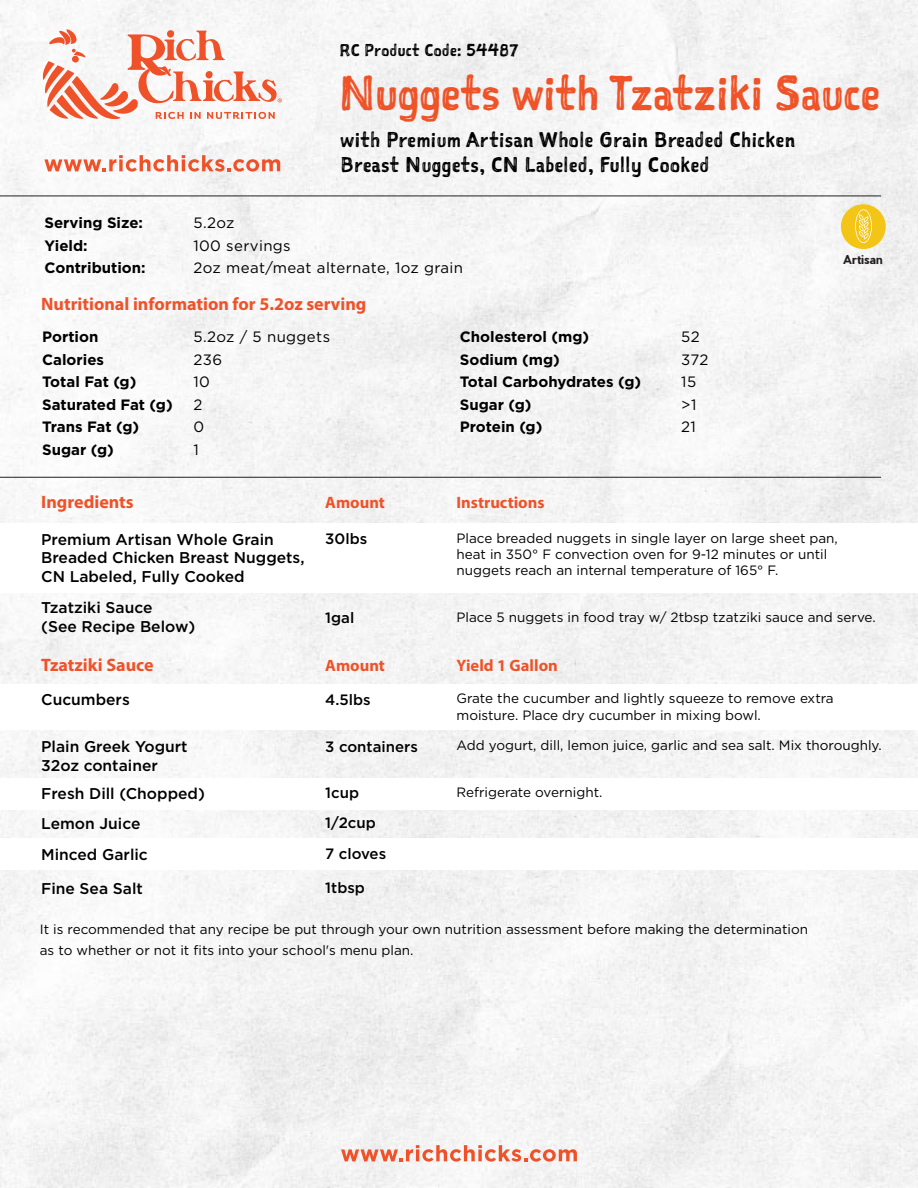
<style>
.page{position:relative;width:918px;height:1188px;background:#fff}
.page>*{position:absolute;margin:0;border:0;box-sizing:border-box;transform-origin:0 0}
.t1{font:46.5px "Sketchnote Square";color:#ef5328}
.t2{font:20.4px/24.5px "Sketchnote Square";letter-spacing:.025em;color:#000}
.t3{font:700 18px "Myriad Pro";color:#ef5229}
.t4{font:700 16.5px "Myriad Pro";color:#ef5229}
.t5{font:16.2px "Sketchnote Square";letter-spacing:.025em;color:#000}
.t6{font:500 15.6px/18.8px "Gotham";color:#000}
.t7{font:700 15px/22.5px "Gotham";color:#000}
.t8{font:15px/22.5px "Gotham";letter-spacing:.025em;color:#000}
.t9{font:500 15px "Gotham";color:#000}
.t10{font:13.5px/16.2px "Gotham";color:#000}
.t11{font:700 12px "Pier Sans";color:#231f20}
</style>
<div class="page">
<div style="left:841px;top:204px;width:45px;height:45px;background:#f3c517;border-radius:50%"></div>
<svg style="left:855px;top:209px;width:17px;height:34px"></svg>
<svg style="left:43px;top:28px;width:239px;height:91px"></svg>
<svg style="left:44px;top:155px;width:236px;height:17px"></svg>
<svg style="left:341px;top:1145px;width:236px;height:17px"></svg>
<hr style="left:0;top:196px;width:881px;height:1px;background:#231f20">
<hr style="left:0;top:477px;width:881px;height:1px;background:#231f20">
<p class="t5" style="left:340px;top:40px;width:180px">RC Product Code: 54487</p>
<h1 class="t1" style="left:339px;top:62px;width:543px">Nuggets with Tzatziki Sauce</h1>
<h2 class="t2" style="left:341px;top:127px;width:456px">with Premium Artisan Whole Grain Breaded Chicken<br>Breast Nuggets, CN Labeled, Fully Cooked</h2>
<p class="t7" style="left:44px;top:212px;width:103px">Serving Size:<br>Yield:<br>Contribution:</p>
<p class="t8" style="left:193px;top:211px;width:271px">5.2oz<br>100 servings<br>2oz meat/meat alternate, 1oz grain</p>
<h3 class="t3" style="left:41px;top:293px;width:327px">Nutritional information for 5.2oz serving</h3>
<p class="t7" style="left:42px;top:326px;width:132px">Portion<br>Calories<br>Total Fat (g)<br>Saturated Fat (g)<br>Trans Fat (g)<br>Sugar (g)</p>
<p class="t8" style="left:193px;top:325px;width:138px">5.2oz / 5 nuggets<br>236<br>10<br>2<br>0<br>1</p>
<p class="t7" style="left:460px;top:326px;width:183px">Cholesterol (mg)<br>Sodium (mg)<br>Total Carbohydrates (g)<br>Sugar (g)<br>Protein (g)</p>
<p class="t8" style="left:681px;top:325px;width:29px">52<br>372<br>15 &gt;1<br>21</p>
<h3 class="t3" style="left:41px;top:490px;width:94px">Ingredients</h3>
<p class="t4" style="left:325px;top:492px;width:61px">Amount</p>
<p class="t4" style="left:457px;top:492px;width:90px">Instructions</p>
<p class="t11" style="left:843px;top:251px;width:41px">Artisan</p>
<p class="t6" style="left:41px;top:529px;width:265px">Premium Artisan Whole Grain<br>Breaded Chicken Breast Nuggets,<br>CN Labeled, Fully Cooked</p>
<p class="t10" style="left:457px;top:530px;width:383px">Place breaded nuggets in single layer on large sheet pan, heat in 350° F convection oven for 9-12 minutes or until nuggets reach an internal temperature of 165° F.</p>
<p class="t10" style="left:457px;top:609px;width:421px">Place 5 nuggets in food tray w/ 2tbsp tzatziki sauce and serve.</p>
<p class="t9" style="left:325px;top:529px;width:43px">30lbs</p>
<p class="t6" style="left:41px;top:598px;width:156px">Tzatziki Sauce<br>(See Recipe Below)</p>
<p class="t9" style="left:325px;top:607px;width:31px">1gal</p>
<h3 class="t3" style="left:41px;top:653px;width:114px">Tzatziki Sauce</h3>
<p class="t4" style="left:325px;top:655px;width:61px">Amount</p>
<p class="t4" style="left:457px;top:655px;width:103px">Yield 1 Gallon</p>
<p class="t6" style="left:41px;top:690px;width:90px">Cucumbers</p>
<p class="t10" style="left:457px;top:690px;width:379px">Grate the cucumber and lightly squeeze to remove extra moisture. Place dry cucumber in mixing bowl.</p>
<p class="t9" style="left:325px;top:690px;width:47px">4.5lbs</p>
<p class="t6" style="left:41px;top:737px;width:148px">Plain Greek Yogurt<br>32oz container</p>
<p class="t9" style="left:325px;top:736px;width:94px">3 containers</p>
<p class="t10" style="left:457px;top:737px;width:427px">Add yogurt, dill, lemon juice, garlic and sea salt. Mix thoroughly.</p>
<p class="t6" style="left:41px;top:784px;width:165px">Fresh Dill (Chopped)</p>
<p class="t9" style="left:325px;top:783px;width:35px">1cup</p>
<p class="t10" style="left:457px;top:784px;width:147px">Refrigerate overnight.</p>
<p class="t6" style="left:41px;top:814px;width:101px">Lemon Juice</p>
<p class="t9" style="left:325px;top:813px;width:52px">1/2cup</p>
<p class="t6" style="left:41px;top:845px;width:108px">Minced Garlic</p>
<p class="t9" style="left:325px;top:844px;width:62px">7 cloves</p>
<p class="t6" style="left:41px;top:879px;width:103px">Fine Sea Salt</p>
<p class="t9" style="left:325px;top:878px;width:41px">1tbsp</p>
<p class="t10" style="left:40px;top:918px;width:770px;line-height:21.5px">It is recommended that any recipe be put through your own nutrition assessment before making the determination as to whether or not it fits into your school's menu plan.</p>
</div>
